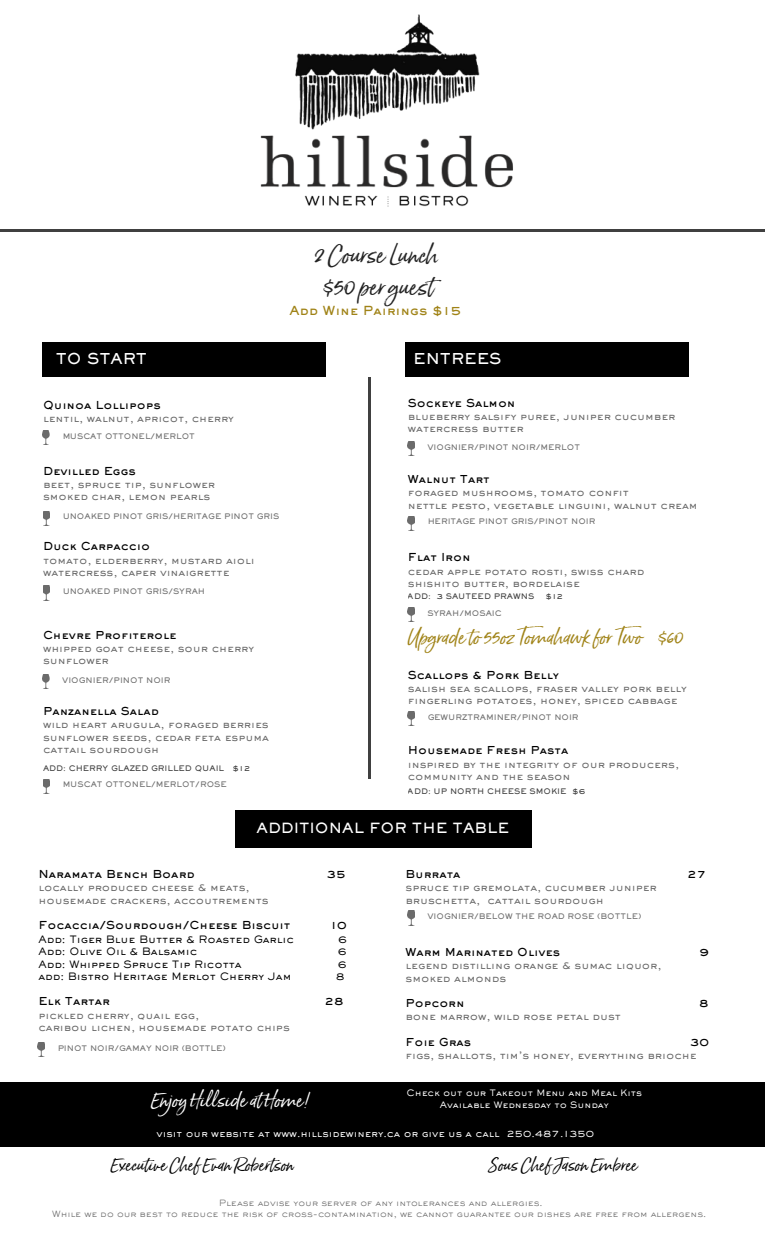
<style>
.page{position:relative;width:765px;height:1260px;background:#fff}
.page>*{position:absolute;margin:0;border:0;box-sizing:border-box;transform-origin:0 0}
.t1{font:22.88px/31.6px "Born Ready Slanted";color:#222;text-align:center}
.t2{font:18.75px "Born Ready Slanted";color:#a08317}
.t3{font:18.38px "Born Ready Slanted";color:#fff}
.t4{font:16.25px "Born Ready Slanted";color:#000}
.t5{font:800 14.75px "Sackers Gothic Std";color:#fff}
.t6{font:800 13.88px "Sackers Gothic Std";color:#fff}
.t7{font:800 12.25px "Sackers Gothic Std";color:#a08317}
.t8{font:800 10.75px "Sackers Gothic Std";color:#000}
.t9{font:500 10px/12.5px "Sackers Gothic Std";color:#666}
.t10{font:500 10px "Sackers Gothic Std";color:#000}
.t11{font:500 9.38px "Sackers Gothic Std";color:#fff}
.t12{font:500 8.75px "Sackers Gothic Std";color:#fff}
.t13{font:300 8.5px "Sackers Gothic Std";color:#666}
.t14{font:800 7.5px "Sackers Gothic Std";color:#404040}
.t15{font:800 7.5px "Sackers Gothic Std";color:#000}
</style>
<div class="page">
<img style="left:43px;top:779px;width:7px;height:14px">
<img style="left:43px;top:674px;width:6px;height:14px">
<img style="left:43px;top:511px;width:7px;height:14px">
<img style="left:43px;top:431px;width:6px;height:14px">
<img style="left:43px;top:586px;width:7px;height:14px">
<hr style="left:0;top:229px;width:765px;height:3px;background:#404040">
<hr style="left:369px;top:378px;width:1px;height:401px;background:#404040">
<div style="left:235px;top:811px;width:297px;height:36px;background:#000"></div>
<div style="left:43px;top:343px;width:283px;height:34px;background:#000"></div>
<div style="left:406px;top:343px;width:283px;height:34px;background:#000"></div>
<img style="left:408px;top:442px;width:6px;height:14px">
<img style="left:408px;top:608px;width:6px;height:14px">
<img style="left:408px;top:712px;width:6px;height:14px">
<img style="left:408px;top:516px;width:6px;height:14px">
<img style="left:260px;top:14px;width:253px;height:193px">
<div style="left:0;top:1083px;width:765px;height:64px;background:#000"></div>
<img style="left:38px;top:1043px;width:7px;height:14px">
<img style="left:408px;top:911px;width:6px;height:14px">
<p class="t1" style="left:314px;top:238px;width:125px">2 Course Lunch $50 per guest</p>
<p class="t7" style="left:289px;top:306px;width:173px">Add Wine Pairings $15</p>
<p class="t5" style="left:56px;top:353px;width:93px">TO START</p>
<p class="t5" style="left:413px;top:353px;width:90px">ENTREES</p>
<p class="t8" style="left:408px;top:398px;width:109px">Sockeye Salmon</p>
<p class="t9" style="left:408px;top:411px;width:269px">blueberry salsify puree, juniper cucumber watercress butter</p>
<h5 class="t8" style="left:43px;top:401px;width:119px">Quinoa Lollipops</h5>
<h5 class="t9" style="left:43px;top:413px;width:192px">lentil, walnut, apricot, cherry</h5>
<p class="t14" style="left:62px;top:433px;width:134px">MUSCAT OTTONEL/MERLOT</p>
<p class="t8" style="left:43px;top:466px;width:94px">Devilled Eggs</p>
<p class="t9" style="left:43px;top:479px;width:174px">beet, spruce tip, sunflower smoked char, lemon pearls</p>
<h2 class="t8" style="left:43px;top:542px;width:109px">Duck Carpaccio</h2>
<h2 class="t9" style="left:43px;top:555px;width:213px">tomato, elderberry, mustard aioli watercress, caper vinaigrette</h2>
<p class="t14" style="left:63px;top:513px;width:218px">UNOAKED PINOT GRIS/HERITAGE PINOT GRIS</p>
<p class="t14" style="left:63px;top:588px;width:144px">UNOAKED PINOT GRIS/SYRAH</p>
<p class="t8" style="left:43px;top:630px;width:135px">Chevre Profiterole</p>
<p class="t9" style="left:43px;top:643px;width:213px">whipped goat cheese, sour cherry sunflower</p>
<p class="t14" style="left:62px;top:677px;width:110px">VIOGNIER/PINOT NOIR</p>
<h2 class="t8" style="left:43px;top:707px;width:117px">Panzanella Salad</h2>
<h2 class="t9" style="left:43px;top:720px;width:227px;text-align:justify">wild heart arugula, foraged berries sunflower seeds, cedar feta espuma cattail sourdough</h2>
<p class="t14" style="left:63px;top:782px;width:166px">MUSCAT OTTONEL/MERLOT/ROSE</p>
<p class="t15" style="left:43px;top:765px;width:209px">ADD: CHERRY GLAZED GRILLED QUAIL $12</p>
<p class="t14" style="left:427px;top:444px;width:154px">VIOGNIER/PINOT NOIR/MERLOT</p>
<p class="t8" style="left:408px;top:475px;width:83px">Walnut Tart</p>
<p class="t9" style="left:408px;top:488px;width:291px">foraged mushrooms, tomato confit<br>nettle pesto, vegetable linguini, walnut cream</p>
<p class="t14" style="left:427px;top:519px;width:170px">HERITAGE PINOT GRIS/PINOT NOIR</p>
<h1 class="t8" style="left:408px;top:553px;width:64px">Flat Iron</h1>
<h1 class="t9" style="left:408px;top:566px;width:238px">cedar apple potato rosti, swiss chard shishito butter, bordelaise</h1>
<p class="t15" style="left:408px;top:593px;width:128px">ADD: 3 SAUTEED PRAWNS</p>
<p class="t15" style="left:545px;top:593px;width:19px">$12</p>
<p class="t14" style="left:427px;top:610px;width:76px">SYRAH/MOSAIC</p>
<h6 class="t2" style="left:408px;top:625px;width:277px">Upgrade to 55oz Tomahawk for Two $60</h6>
<p class="t8" style="left:408px;top:670px;width:153px">Scallops &amp; Pork Belly</p>
<p class="t9" style="left:408px;top:683px;width:281px">salish sea scallops, fraser valley pork belly fingerling potatoes, honey, spiced cabbage</p>
<p class="t14" style="left:427px;top:714px;width:153px">GEWURZTRAMINER/PINOT NOIR</p>
<p class="t8" style="left:408px;top:746px;width:162px">Housemade Fresh Pasta</p>
<p class="t9" style="left:408px;top:759px;width:273px">inspired by the integrity of our producers, community and the season</p>
<p class="t15" style="left:408px;top:788px;width:179px">ADD: UP NORTH CHEESE SMOKIE $6</p>
<h6 class="t6" style="left:257px;top:822px;width:254px">ADDITIONAL FOR THE TABLE</h6>
<h6 class="t8" style="left:38px;top:870px;width:158px">Naramata Bench Board</h6>
<h6 class="t8" style="left:327px;top:870px;width:21px">35</h6>
<h6 class="t9" style="left:38px;top:882px;width:232px">locally produced cheese &amp; meats, housemade crackers, accoutrements</h6>
<h6 class="t8" style="left:38px;top:921px;width:254px">Focaccia/Sourdough/Cheese Biscuit</h6>
<h6 class="t8" style="left:330px;top:921px;width:18px">10</h6>
<h6 class="t10" style="left:38px;top:935px;width:257px">Add: Tiger Blue Butter &amp; Roasted Garlic</h6>
<h6 class="t10" style="left:338px;top:935px;width:10px">6</h6>
<h6 class="t10" style="left:38px;top:948px;width:160px">Add: Olive Oil &amp; Balsamic</h6>
<h6 class="t10" style="left:338px;top:948px;width:10px">6</h6>
<h6 class="t10" style="left:38px;top:960px;width:205px">Add: Whipped Spruce Tip Ricotta</h6>
<h6 class="t10" style="left:338px;top:960px;width:10px">6</h6>
<h6 class="t10" style="left:38px;top:973px;width:255px">add: Bistro Heritage Merlot Cherry Jam</h6>
<h6 class="t10" style="left:336px;top:973px;width:10px">8</h6>
<h6 class="t8" style="left:38px;top:997px;width:73px">Elk Tartar</h6>
<h6 class="t8" style="left:324px;top:997px;width:21px">28</h6>
<h6 class="t9" style="left:38px;top:1010px;width:253px">pickled cherry, quail egg,<br>caribou lichen, housemade potato chips</h6>
<p class="t14" style="left:57px;top:1045px;width:170px">PINOT NOIR/GAMAY NOIR (BOTTLE)</p>
<h6 class="t8" style="left:406px;top:870px;width:57px">Burrata</h6>
<h6 class="t8" style="left:687px;top:870px;width:21px">27</h6>
<h6 class="t9" style="left:406px;top:882px;width:253px">spruce tip gremolata, cucumber juniper bruschetta, cattail sourdough</h6>
<p class="t14" style="left:427px;top:913px;width:215px">VIOGNIER/BELOW THE ROAD ROSE (BOTTLE)</p>
<p class="t8" style="left:406px;top:948px;width:156px">Warm Marinated Olives</p>
<p class="t8" style="left:699px;top:948px;width:11px">9</p>
<p class="t9" style="left:406px;top:961px;width:257px">legend distilling orange &amp; sumac liquor, smoked almonds</p>
<p class="t8" style="left:406px;top:999px;width:61px">Popcorn</p>
<p class="t8" style="left:699px;top:999px;width:11px">8</p>
<p class="t9" style="left:406px;top:1011px;width:217px">bone marrow, wild rose petal dust</p>
<p class="t8" style="left:406px;top:1038px;width:67px">Foie Gras</p>
<p class="t8" style="left:690px;top:1038px;width:21px">30</p>
<p class="t9" style="left:406px;top:1051px;width:293px">figs, shallots, tim’s honey, everything brioche</p>
<h6 class="t3" style="left:151px;top:1089px;width:161px">Enjoy Hillside at Home!</h6>
<h6 class="t12" style="left:407px;top:1089px;width:237px">Check out our Takeout Menu and Meal Kits</h6>
<h6 class="t12" style="left:440px;top:1101px;width:171px">Available Wednesday to Sunday</h6>
<h6 class="t11" style="left:157px;top:1130px;width:439px">visit our website at www.hillsidewinery.ca or give us a call 250.487.1350</h6>
<p class="t4" style="left:111px;top:1154px;width:185px">Executive Chef Evan Robertson</p>
<p class="t4" style="left:488px;top:1154px;width:151px">Sous Chef Jason Embree</p>
<p class="t13" style="left:219px;top:1200px;width:325px">Please advise your server of any intolerances and allergies.</p>
<p class="t13" style="left:52px;top:1211px;width:656px">While we do our best to reduce the risk of cross-contamination, we cannot guarantee our dishes are free from allergens.</p>
</div>
